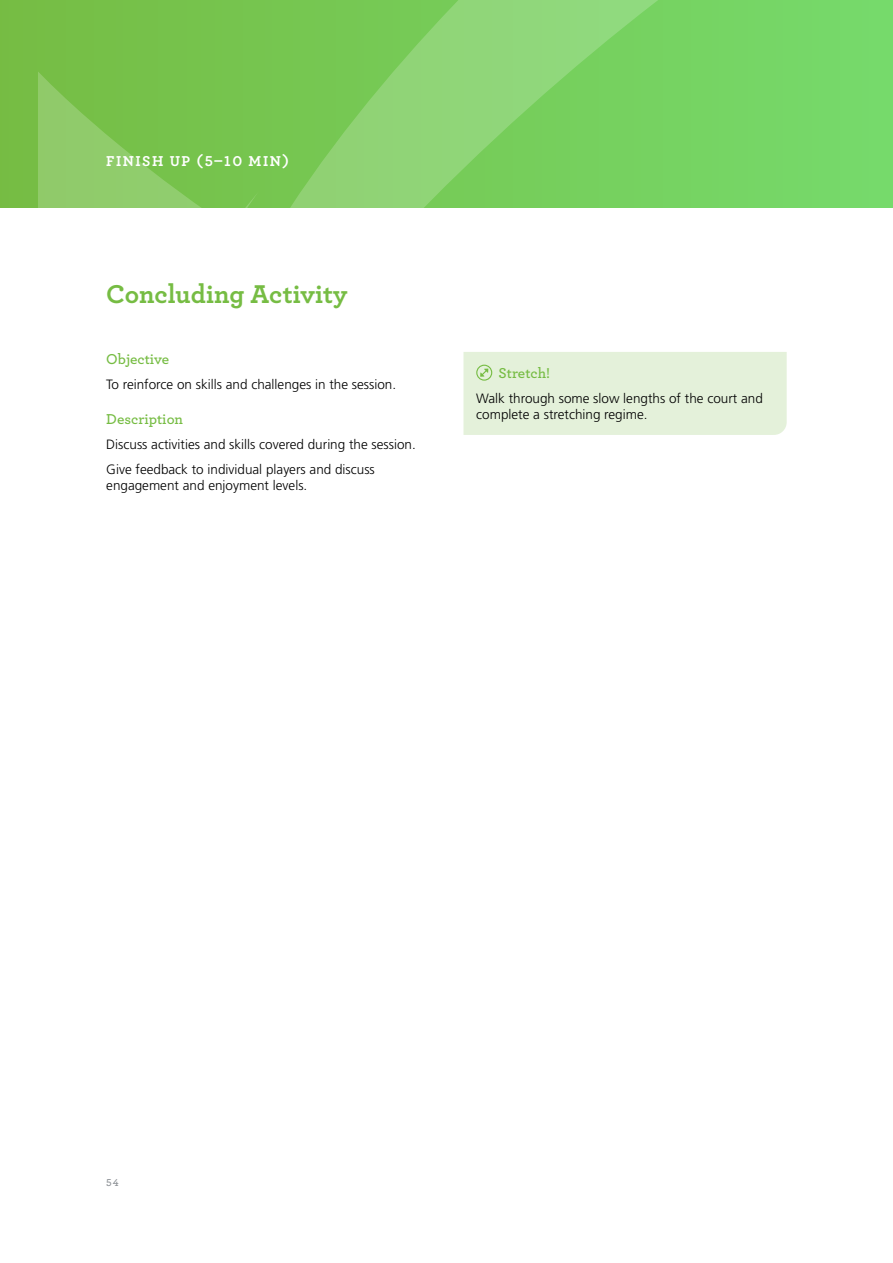
<style>
.page{position:relative;width:893px;height:1263px;background:#fff}
.page>*{position:absolute;margin:0;border:0;box-sizing:border-box;transform-origin:0 0}
.t1{font:700 27px "Archer";color:#76bc43}
.t2{font:600 15px "Archer";color:#76bc43}
.t3{font:700 15px "Archer";letter-spacing:.1em;color:#fff}
.t4{font:300 13.5px/25px "Frutiger LT Std";color:#000}
.t5{font:600 10.5px "Archer";color:#8f9398}
</style>
<div class="page">
<svg style="left:38px;top:0;width:855px;height:208px;background:#7cce60"></svg>
<div style="left:463px;top:352px;width:324px;height:83px;background:#e4f1da"></div>
<p class="t3" style="left:106px;top:149px;width:184px">FINISH UP (5–10 MIN)</p>
<h1 class="t1" style="left:106px;top:273px;width:243px">Concluding Activity</h1>
<p class="t2" style="left:106px;top:348px;width:64px">Objective</p>
<p class="t4" style="left:106px;top:372px;width:291px">To reinforce on skills and challenges in the session.</p>
<p class="t2" style="left:106px;top:408px;width:78px">Description</p>
<p class="t4" style="left:106px;top:432px;width:311px">Discuss activities and skills covered during the session.<br>Give feedback to individual players and discuss</p>
<p class="t4" style="left:106px;top:473px;width:203px">engagement and enjoyment levels.</p>
<p class="t2" style="left:499px;top:361px;width:53px">Stretch!</p>
<p class="t4" style="left:476px;top:390px;width:288px;line-height:16.5px">Walk through some slow lengths of the court and complete a stretching regime.</p>
<p class="t5" style="left:106px;top:1175px;width:14px">54</p>
</div>
